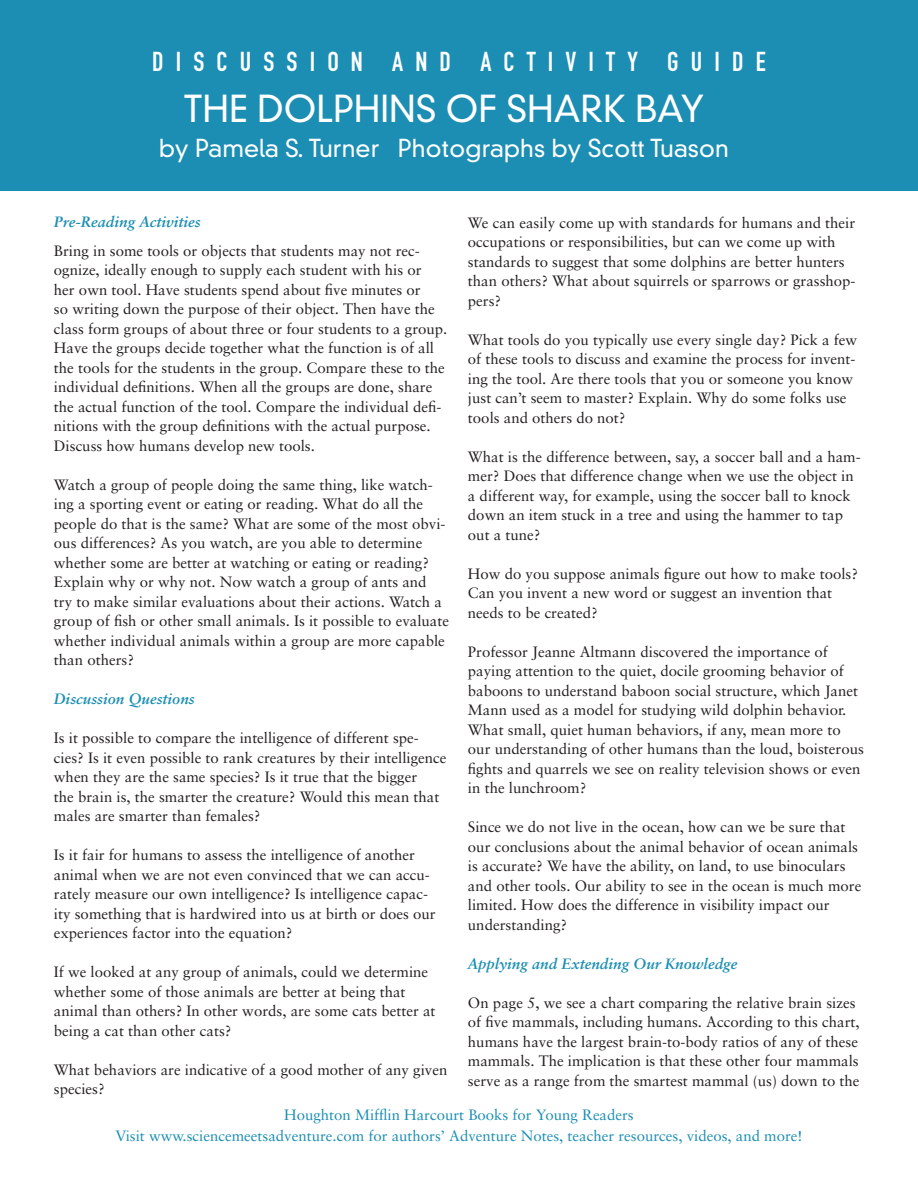
<style>
.page{position:relative;width:918px;height:1188px;background:#fff}
.page>*{position:absolute;margin:0;border:0;box-sizing:border-box;transform-origin:0 0}
.t1{font:300 36px "DIN Neuzeit Grotesk Std";color:#fff}
.t2{font:27px "DIN Engschrift Std";letter-spacing:.45em;color:#fff}
.t3{font:300 24px "DIN Neuzeit Grotesk Std";color:#fff}
.t4{font:15px/19.5px "Sabon";color:#231f20}
.t5{font:15px/21px "Sabon";color:#1c8eb4;text-align:center}
.t6{font:italic 700 15px "Sabon";color:#1c8eb4}
</style>
<div class="page">
<div style="left:0;top:0;width:918px;height:191px;background:#1c8eb4"></div>
<h2 class="t2" style="left:152px;top:46px;width:615px">DISCUSSION AND ACTIVITY GUIDE</h2>
<h1 class="t1" style="left:184px;top:88px;width:522px">The dolphins of shark bay</h1>
<h3 class="t3" style="left:159px;top:134px;width:572px">by Pamela S. Turner Photographs by Scott Tuason</h3>
<p class="t6" style="left:54px;top:213px;width:148px">Pre-Reading Activities</p>
<p class="t4" style="left:54px;top:241px;width:395px">Bring in some tools or objects that students may not rec&shy;ognize, ideally enough to supply each student with his or<br>her own tool. Have students spend about five minutes or<br>so writing down the purpose of their object. Then have the class form groups of about three or four students to a group.<br>Have the groups decide together what the function is of all the tools for the students in the group. Compare these to the individual definitions. When all the groups are done, share the actual function of the tool. Compare the individual defi&shy;nitions with the group definitions with the actual purpose.<br>Discuss how humans develop new tools.</p>
<p class="t4" style="left:54px;top:475px;width:397px">Watch a group of people doing the same thing, like watch&shy;ing a sporting event or eating or reading. What do all the people do that is the same? What are some of the most obvi&shy;ous differences? As you watch, are you able to determine whether some are better at watching or eating or reading?<br>Explain why or why not. Now watch a group of ants and<br>try to make similar evaluations about their actions. Watch a group of fish or other small animals. Is it possible to evaluate whether individual animals within a group are more capable than others?</p>
<p class="t6" style="left:54px;top:690px;width:142px">Discussion Questions</p>
<p class="t4" style="left:54px;top:728px;width:394px">Is it possible to compare the intelligence of different spe&shy;cies? Is it even possible to rank creatures by their intelligence when they are the same species? Is it true that the bigger<br>the brain is, the smarter the creature? Would this mean that males are smarter than females?</p>
<p class="t4" style="left:54px;top:845px;width:383px">Is it fair for humans to assess the intelligence of another animal when we are not even convinced that we can accu&shy;rately measure our own intelligence? Is intelligence capac&shy;ity something that is hardwired into us at birth or does our experiences factor into the equation?</p>
<p class="t4" style="left:54px;top:962px;width:383px">If we looked at any group of animals, could we determine whether some of those animals are better at being that animal than others? In other words, are some cats better at being a cat than other cats?</p>
<p class="t4" style="left:54px;top:1060px;width:395px">What behaviors are indicative of a good mother of any given species?</p>
<p class="t4" style="left:468px;top:212px;width:389px">We can easily come up with standards for humans and their occupations or responsibilities, but can we come up with standards to suggest that some dolphins are better hunters than others? What about squirrels or sparrows or grasshop&shy;pers?</p>
<p class="t4" style="left:468px;top:329px;width:391px">What tools do you typically use every single day? Pick a few of these tools to discuss and examine the process for invent&shy;ing the tool. Are there tools that you or someone you know just can’t seem to master? Explain. Why do some folks use tools and others do not?</p>
<p class="t4" style="left:468px;top:446px;width:394px">What is the difference between, say, a soccer ball and a ham&shy;mer? Does that difference change when we use the object in a different way, for example, using the soccer ball to knock down an item stuck in a tree and using the hammer to tap out a tune?</p>
<p class="t4" style="left:468px;top:563px;width:392px">How do you suppose animals figure out how to make tools?<br>Can you invent a new word or suggest an invention that needs to be created?</p>
<p class="t4" style="left:468px;top:641px;width:397px">Professor Jeanne Altmann discovered the importance of paying attention to the quiet, docile grooming behavior of baboons to understand baboon social structure, which Janet Mann used as a model for studying wild dolphin behavior.<br>What small, quiet human behaviors, if any, mean more to our understanding of other humans than the loud, boisterous fights and quarrels we see on reality television shows or even in the lunchroom?</p>
<p class="t4" style="left:468px;top:817px;width:395px">Since we do not live in the ocean, how can we be sure that our conclusions about the animal behavior of ocean animals is accurate? We have the ability, on land, to use binoculars and other tools. Our ability to see in the ocean is much more limited. How does the difference in visibility impact our understanding?</p>
<p class="t6" style="left:468px;top:954px;width:271px">Applying and Extending Our Knowledge</p>
<p class="t4" style="left:468px;top:992px;width:393px">On page 5, we see a chart comparing the relative brain sizes of five mammals, including humans. According to this chart, humans have the largest brain-to-body ratios of any of these mammals. The implication is that these other four mammals serve as a range from the smartest mammal (us) down to the</p>
<p class="t5" style="left:115px;top:1104px;width:689px">Houghton Mifflin Harcourt Books for Young Readers<br>Visit www.sciencemeetsadventure.com for authors’ Adventure Notes, teacher resources, videos, and more!</p>
</div>
